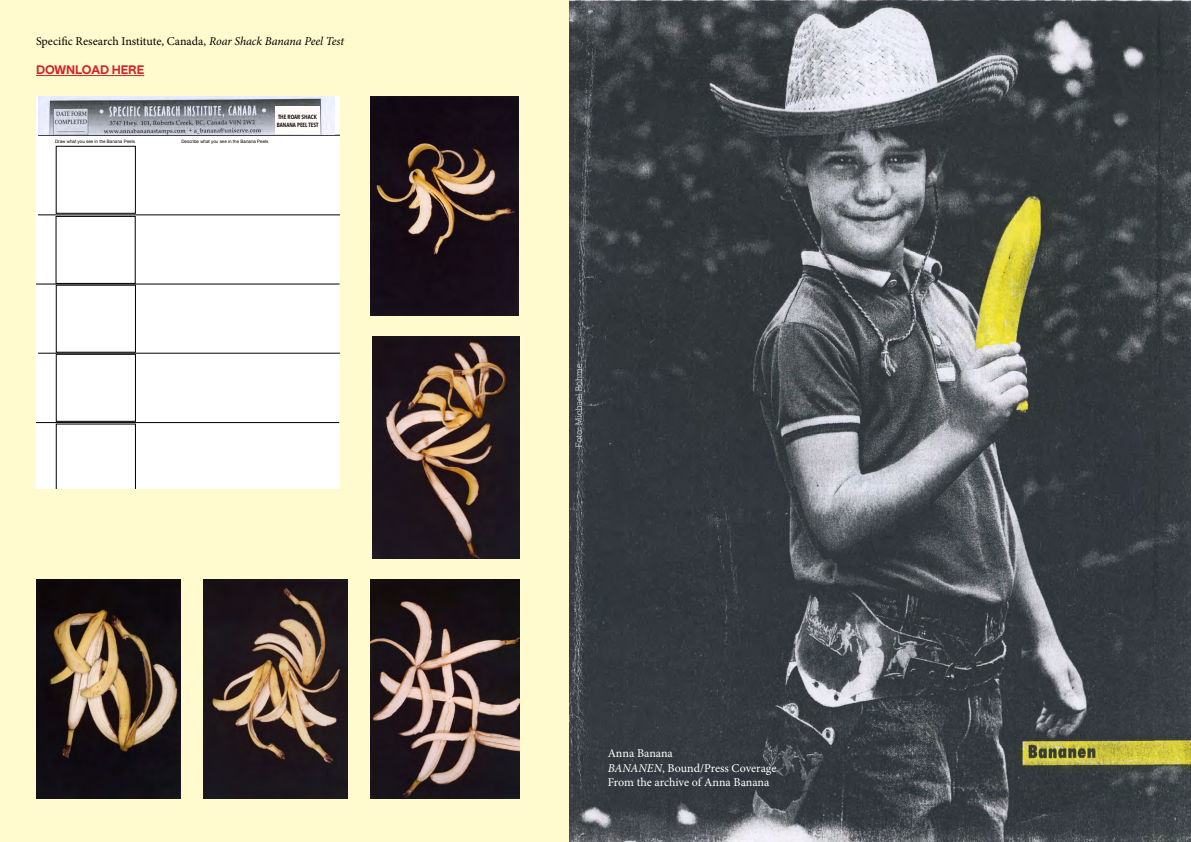
<style>
.page{position:relative;width:1191px;height:842px;background:#fff}
.page>*{position:absolute;margin:0;border:0;box-sizing:border-box;transform-origin:0 0}
.t1{font:12px/14.4px "Minion Pro";letter-spacing:-.005em;color:#fff}
.t2{font:12px "Minion Pro";letter-spacing:-.005em;color:#000}
.t3{font:700 12px "Nuckle";color:#d2232a}
.t4{font:600 6px/7.2px "Avenir Next Condensed";color:#000}
.t5{font:4.5px "Arial";color:#000}
.s1{font-style:italic}
</style>
<div class="page">
<div style="left:0;top:0;width:570px;height:842px;background:#fffbce"></div>
<hr style="left:36px;top:75px;width:108px;height:1px;background:#d2232a">
<div style="left:36px;top:96px;width:303px;height:392px;background:#fff"></div>
<hr style="left:38px;top:135px;width:301px;height:1px;background:#000">
<hr style="left:38px;top:215px;width:301px;height:1px;background:#000">
<hr style="left:36px;top:284px;width:303px;height:1px;background:#000">
<hr style="left:38px;top:353px;width:301px;height:1px;background:#000">
<hr style="left:36px;top:422px;width:303px;height:1px;background:#000">
<div style="left:56px;top:146px;width:80px;height:68px;border:1px solid #000"></div>
<div style="left:56px;top:216px;width:80px;height:68px;border:1px solid #000"></div>
<div style="left:56px;top:285px;width:80px;height:68px;border:1px solid #000"></div>
<div style="left:56px;top:354px;width:80px;height:68px;border:1px solid #000"></div>
<svg style="left:56px;top:424px;width:80px;height:64px"></svg>
<img style="left:38px;top:96px;width:297px;height:39px">
<div style="left:275px;top:106px;width:45px;height:28px;background:#fffbf9"></div>
<img style="left:570px;top:0;width:621px;height:842px">
<img style="left:371px;top:96px;width:147px;height:219px">
<img style="left:372px;top:336px;width:147px;height:222px">
<img style="left:371px;top:579px;width:148px;height:220px">
<img style="left:203px;top:579px;width:145px;height:220px">
<img style="left:36px;top:579px;width:144px;height:220px">
<h1 class="t2" style="left:36px;top:33px;width:310px">Specific Research Institute, Canada, <span class="s1">Roar Shack Banana Peel Test</span></h1>
<h1 class="t3" style="left:36px;top:61px;width:110px">DOWNLOAD HERE</h1>
<p class="t5" style="left:55px;top:139px;width:81px">Draw what you see in the Banana Peels</p>
<p class="t5" style="left:181px;top:139px;width:89px">Describe what you see in the Banana Peels</p>
<h2 class="t4" style="left:277px;top:114px;width:43px">THE ROAR SHACK<br>BANANA PEEL TEST</h2>
<h1 class="t1" style="left:608px;top:746px;width:170px">Anna Banana<br><span class="s1">BANANEN</span>, Bound/Press Coverage<br>From the archive of Anna Banana</h1>
</div>
